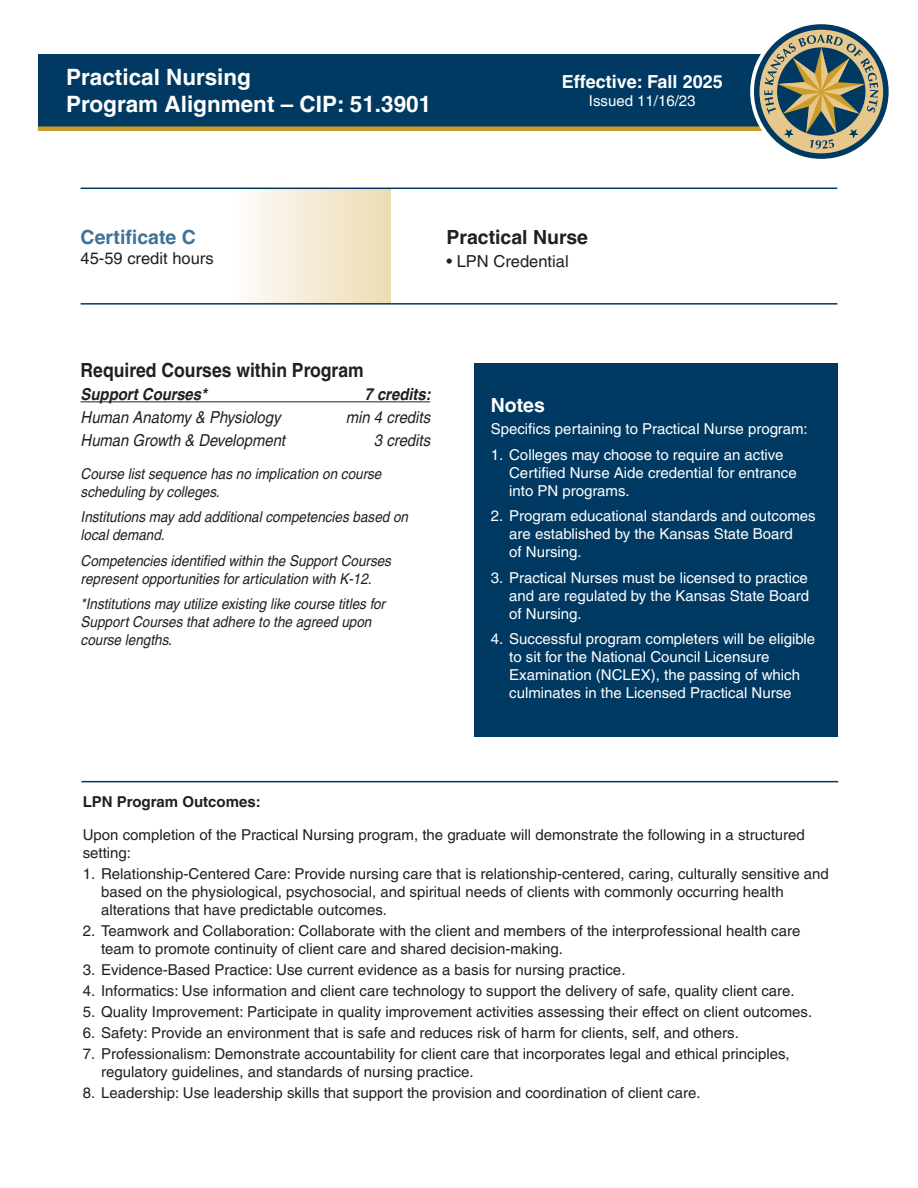
<style>
.page{position:relative;width:918px;height:1188px;background:#fff}
.page>*{position:absolute;margin:0;border:0;box-sizing:border-box;transform-origin:0 0}
.t1{font:700 22.5px/27px "Helvetica LT Pro";color:#fff}
.t2{font:700 19.5px "Helvetica LT Pro";color:#231f20;scale:.9 1}
.t3{font:700 19.5px "Helvetica LT Pro";color:#231f20}
.t4{font:700 19.5px "Helvetica LT Pro";color:#3f7297}
.t5{font:700 19.5px "Helvetica LT Pro";color:#fff}
.t6{font:700 18px "Helvetica LT Pro";color:#fff}
.t7{font:italic 16.5px "Helvetica LT Pro";color:#231f20;scale:.9 1}
.t8{font:16.5px "Helvetica LT Pro";color:#231f20}
.t9{font:italic 700 16.5px "Helvetica LT Pro";color:#231f20;scale:.9 1}
.t10{font:15px/18px "Helvetica LT Pro";color:#231f20}
.t11{font:15px/18px "Helvetica LT Pro";color:#fff}
.t12{font:italic 15px/18px "Helvetica LT Pro";color:#231f20;scale:.9 1}
.t13{font:700 15px "Helvetica LT Pro";color:#231f20}
</style>
<div class="page">
<div style="left:474px;top:363px;width:363px;height:373px;background:#003a62"></div>
<div style="left:231px;top:188px;width:160px;height:116px;background:linear-gradient(to right,#fefdfb,#eddbb5)"></div>
<div style="left:38px;top:54px;width:842px;height:75px;background:#003a62"></div>
<hr style="left:81px;top:401px;width:349px;height:1px;background:#231f20">
<hr style="left:81px;top:188px;width:756px;height:1px;background:#003a62">
<hr style="left:81px;top:303px;width:756px;height:2px;background:#003a62">
<div style="left:38px;top:126px;width:842px;height:5px;background:#cc9d2a"></div>
<svg style="left:716px;top:24px;width:173px;height:166px"></svg>
<hr style="left:81px;top:781px;width:757px;height:1px;background:#003a62">
<h1 class="t1" style="left:66px;top:64px;width:367px">Practical Nursing<br>Program Alignment – CIP: 51.3901</h1>
<p class="t6" style="left:562px;top:71px;width:162px">Effective: Fall 2025</p>
<p class="t11" style="left:589px;top:92px;width:108px">Issued 11/16/23</p>
<h2 class="t4" style="left:81px;top:226px;width:117px">Certificate C</h2>
<p class="t8" style="left:81px;top:249px;width:134px">45-59 credit hours</p>
<h2 class="t3" style="left:446px;top:226px;width:143px">Practical Nurse</h2>
<p class="t8" style="left:446px;top:252px;width:124px">• LPN Credential</p>
<h2 class="t2" style="left:81px;top:359px;width:316px">Required Courses within Program</h2>
<p class="t9" style="left:81px;top:384px;width:142px">Support Courses*</p>
<p class="t9" style="left:365px;top:384px;width:75px">7 credits:</p>
<p class="t7" style="left:81px;top:408px;width:224px">Human Anatomy &amp; Physiology</p>
<p class="t7" style="left:346px;top:408px;width:95px">min 4 credits</p>
<p class="t7" style="left:81px;top:430px;width:229px">Human Growth &amp; Development</p>
<p class="t7" style="left:374px;top:430px;width:64px">3 credits</p>
<p class="t12" style="left:81px;top:465px;width:336px">Course list sequence has no implication on course scheduling by colleges.</p>
<p class="t12" style="left:81px;top:508px;width:365px">Institutions may add additional competencies based on local demand.</p>
<p class="t12" style="left:81px;top:552px;width:346px">Competencies identified within the Support Courses represent opportunities for articulation with K-12.</p>
<p class="t12" style="left:81px;top:595px;width:340px">*Institutions may utilize existing like course titles for<br>Support Courses that adhere to the agreed upon course lengths.</p>
<h2 class="t5" style="left:491px;top:393px;width:56px">Notes</h2>
<p class="t11" style="left:491px;top:420px;width:318px">Specifics pertaining to Practical Nurse program:</p>
<p class="t11" style="left:509px;top:445px;width:289px;text-indent:-18px">1. Colleges may choose to require an active<br>Certified Nurse Aide credential for entrance into PN programs.</p>
<p class="t11" style="left:509px;top:507px;width:308px;text-indent:-18px">2. Program educational standards and outcomes are established by the Kansas State Board<br>of Nursing.</p>
<p class="t11" style="left:509px;top:568px;width:301px;text-align:justify;text-indent:-18px">3. Practical Nurses must be licensed to practice and are regulated by the Kansas State Board of Nursing.</p>
<p class="t11" style="left:509px;top:630px;width:308px;text-indent:-18px">4. Successful program completers will be eligible to sit for the National Council Licensure Examination (NCLEX), the passing of which culminates in the Licensed Practical Nurse</p>
<p class="t13" style="left:83px;top:792px;width:180px">LPN Program Outcomes:</p>
<p class="t10" style="left:83px;top:825px;width:724px">Upon completion of the Practical Nursing program, the graduate will demonstrate the following in a structured setting:</p>
<p class="t10" style="left:101px;top:864px;width:729px;text-indent:-18px">1. Relationship-Centered Care: Provide nursing care that is relationship-centered, caring, culturally sensitive and based on the physiological, psychosocial, and spiritual needs of clients with commonly occurring health alterations that have predictable outcomes.</p>
<p class="t10" style="left:101px;top:921px;width:701px;text-indent:-18px">2. Teamwork and Collaboration: Collaborate with the client and members of the interprofessional health care team to promote continuity of client care and shared decision-making.</p>
<p class="t10" style="left:83px;top:960px;width:544px">3. Evidence-Based Practice: Use current evidence as a basis for nursing practice.</p>
<p class="t10" style="left:83px;top:981px;width:714px">4. Informatics: Use information and client care technology to support the delivery of safe, quality client care.</p>
<p class="t10" style="left:83px;top:1002px;width:731px">5. Quality Improvement: Participate in quality improvement activities assessing their effect on client outcomes.</p>
<p class="t10" style="left:83px;top:1023px;width:658px">6. Safety: Provide an environment that is safe and reduces risk of harm for clients, self, and others.</p>
<p class="t10" style="left:101px;top:1044px;width:690px;text-indent:-18px">7. Professionalism: Demonstrate accountability for client care that incorporates legal and ethical principles, regulatory guidelines, and standards of nursing practice.</p>
<p class="t10" style="left:83px;top:1083px;width:619px">8. Leadership: Use leadership skills that support the provision and coordination of client care.</p>
</div>
